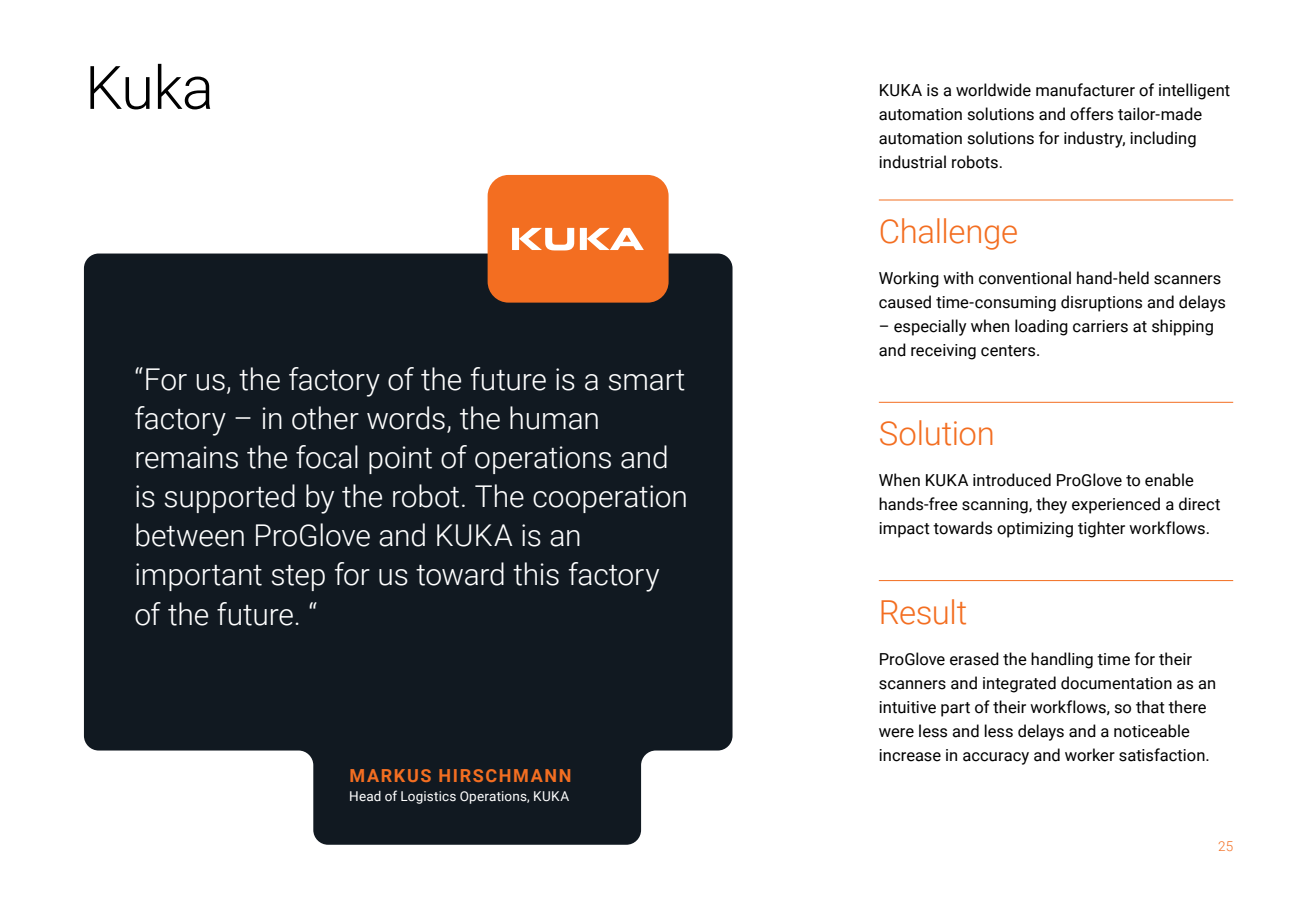
<style>
.page{position:relative;width:1297px;height:915px;background:#fff}
.page>*{position:absolute;margin:0;border:0;box-sizing:border-box;transform-origin:0 0}
.t1{font:300 60px "Roboto";color:#000}
.t2{font:300 33px "Roboto";letter-spacing:-.01em;color:#f36e21}
.t3{font:300 30px/39px "Roboto";letter-spacing:-.005em;color:#fff}
.t4{font:700 18px "Roboto";letter-spacing:.095em;color:#f36e21}
.t5{font:16.5px/24px "Roboto";color:#000}
.t6{font:13.5px "Roboto";letter-spacing:.01em;color:#fff}
.t7{font:300 13.5px "Roboto";color:#f36e21}
</style>
<div class="page">
<svg style="left:84px;top:253px;width:648px;height:591px;background:#242b33"></svg>
<div style="left:488px;top:175px;width:181px;height:127px;background:#f36e21;border-radius:21px"></div>
<hr style="left:879px;top:199px;width:354px;height:1px;background:#f36e21">
<hr style="left:879px;top:402px;width:354px;height:1px;background:#f36e21">
<hr style="left:879px;top:580px;width:354px;height:1px;background:#f36e21">
<svg style="left:512px;top:228px;width:62px;height:22px"></svg>
<svg style="left:580px;top:228px;width:64px;height:22px"></svg>
<h1 class="t1" style="left:85px;top:45px;width:130px">Kuka</h1>
<p class="t3" style="left:134px;top:359px;width:555px">“For us, the factory of the future is a smart factory – in other words, the human remains the focal point of operations and is supported by the robot. The cooperation between ProGlove and KUKA is an important step for us toward this factory of the future. “</p>
<p class="t4" style="left:350px;top:762px;width:224px">MARKUS HIRSCHMANN</p>
<p class="t6" style="left:349px;top:786px;width:222px">Head of Logistics Operations, KUKA</p>
<p class="t5" style="left:879px;top:78px;width:353px">KUKA is a worldwide manufacturer of intelligent automation solutions and offers tailor-made automation solutions for industry, including industrial robots.</p>
<h2 class="t2" style="left:879px;top:208px;width:141px">Challenge</h2>
<p class="t5" style="left:879px;top:265px;width:349px">Working with conventional hand-held scanners caused time-consuming disruptions and delays</p>
<p class="t5" style="left:879px;top:313px;width:337px">– especially when loading carriers at shipping and receiving centers.</p>
<h2 class="t2" style="left:879px;top:410px;width:118px">Solution</h2>
<p class="t5" style="left:879px;top:467px;width:343px">When KUKA introduced ProGlove to enable hands-free scanning, they experienced a direct impact towards optimizing tighter workflows.</p>
<h2 class="t2" style="left:879px;top:588px;width:90px">Result</h2>
<p class="t5" style="left:879px;top:645px;width:339px">ProGlove erased the handling time for their scanners and integrated documentation as an intuitive part of their workflows, so that there were less and less delays and a noticeable increase in accuracy and worker satisfaction.</p>
<p class="t7" style="left:1218px;top:836px;width:16px">25</p>
</div>
